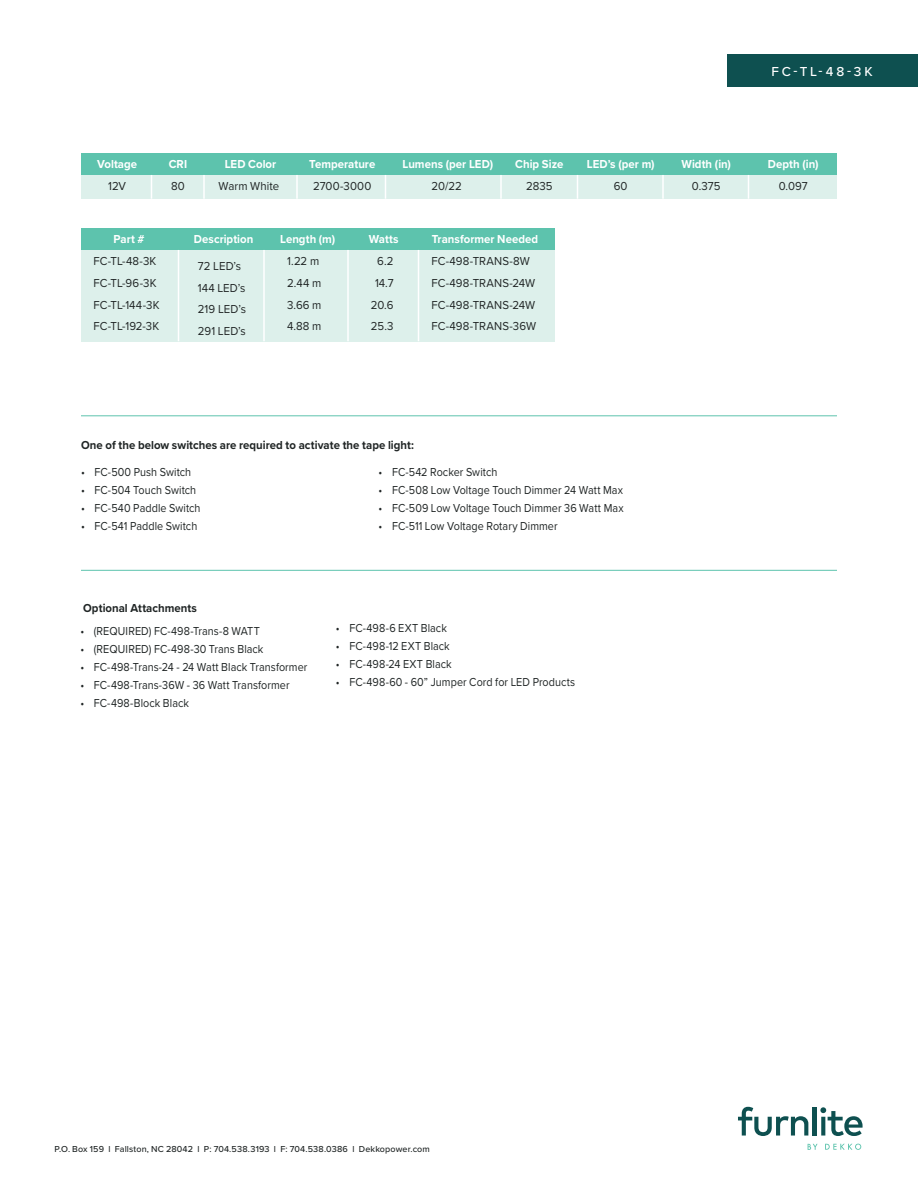
<style>
.page{position:relative;width:918px;height:1188px;background:#fff}
.page>*{position:absolute;margin:0;border:0;box-sizing:border-box;transform-origin:0 0}
.t1{font:500 13.5px "Proxima Nova";letter-spacing:.215em;color:#fff}
.t2{font:12px "Proxima Nova";letter-spacing:.005em;color:#202525;scale:.9 1}
.t3{font:12px "Proxima Nova";letter-spacing:.005em;color:#202525;scale:.95 1}
.t4{font:700 12px "Proxima Nova";letter-spacing:.005em;color:#fff;scale:.95 1}
.t5{font:700 12px "Proxima Nova";color:#202525;scale:.95 1}
.t6{font:500 9px "Proxima Nova";letter-spacing:.015em;color:#202525}
</style>
<div class="page">
<hr style="left:81px;top:570px;width:756px;height:1px;background:#5dc3ad">
<div style="left:81px;top:153px;width:756px;height:46px;background:#ddf0eb"></div>
<div style="left:81px;top:153px;width:756px;height:22px;background:#5dc3ad"></div>
<svg style="left:151px;top:175px;width:1px;height:24px"></svg>
<hr style="left:203px;top:175px;width:2px;height:24px;background:#fff">
<hr style="left:296px;top:175px;width:2px;height:24px;background:#fff">
<svg style="left:385px;top:175px;width:1px;height:24px"></svg>
<hr style="left:500px;top:175px;width:2px;height:24px;background:#fff">
<svg style="left:577px;top:175px;width:1px;height:24px"></svg>
<hr style="left:662px;top:175px;width:2px;height:24px;background:#fff">
<svg style="left:748px;top:175px;width:1px;height:24px"></svg>
<div style="left:81px;top:228px;width:474px;height:113px;background:#ddf0eb"></div>
<div style="left:81px;top:228px;width:474px;height:22px;background:#5dc3ad"></div>
<hr style="left:178px;top:250px;width:1px;height:91px;background:#fff">
<hr style="left:263px;top:250px;width:2px;height:91px;background:#fff">
<hr style="left:347px;top:250px;width:2px;height:91px;background:#fff">
<hr style="left:418px;top:250px;width:1px;height:91px;background:#fff">
<hr style="left:81px;top:415px;width:756px;height:1px;background:#5dc3ad">
<svg style="left:738px;top:1107px;width:70px;height:29px"></svg>
<hr style="left:813px;top:1107px;width:4px;height:29px;background:#0e5050">
<svg style="left:820px;top:1107px;width:43px;height:29px"></svg>
<svg style="left:825px;top:1144px;width:36px;height:6px"></svg>
<svg style="left:808px;top:1144px;width:10px;height:6px"></svg>
<div style="left:727px;top:54px;width:190px;height:32px;background:#0e5050"></div>
<p class="t4" style="left:97px;top:155px;width:44px">Voltage</p>
<p class="t3" style="left:108px;top:177px;width:20px">12V</p>
<p class="t4" style="left:169px;top:155px;width:21px">CRI</p>
<p class="t3" style="left:171px;top:177px;width:16px">80</p>
<p class="t4" style="left:225px;top:155px;width:56px">LED Color</p>
<p class="t3" style="left:219px;top:177px;width:65px">Warm White</p>
<p class="t4" style="left:309px;top:155px;width:71px">Temperature</p>
<p class="t3" style="left:313px;top:177px;width:63px">2700-3000</p>
<p class="t4" style="left:403px;top:155px;width:97px">Lumens (per LED)</p>
<p class="t3" style="left:432px;top:177px;width:34px">20/22</p>
<p class="t4" style="left:515px;top:155px;width:52px">Chip Size</p>
<p class="t3" style="left:526px;top:177px;width:29px">2835</p>
<p class="t4" style="left:113px;top:230px;width:34px">Part #</p>
<p class="t3" style="left:93px;top:252px;width:68px">FC-TL-48-3K</p>
<p class="t3" style="left:93px;top:274px;width:68px">FC-TL-96-3K</p>
<p class="t3" style="left:93px;top:296px;width:71px">FC-TL-144-3K</p>
<p class="t3" style="left:93px;top:318px;width:71px">FC-TL-192-3K</p>
<p class="t4" style="left:194px;top:230px;width:64px">Description</p>
<p class="t3" style="left:198px;top:257px;width:47px">72 LED’s</p>
<p class="t3" style="left:198px;top:279px;width:52px">144 LED’s</p>
<p class="t3" style="left:198px;top:300px;width:52px">219 LED’s</p>
<p class="t3" style="left:198px;top:322px;width:52px">291 LED’s</p>
<p class="t4" style="left:280px;top:230px;width:59px">Length (m)</p>
<p class="t3" style="left:287px;top:252px;width:35px">1.22 m</p>
<p class="t3" style="left:287px;top:274px;width:38px">2.44 m</p>
<p class="t3" style="left:287px;top:296px;width:38px">3.66 m</p>
<p class="t3" style="left:287px;top:318px;width:38px">4.88 m</p>
<p class="t4" style="left:369px;top:230px;width:33px">Watts</p>
<p class="t3" style="left:377px;top:252px;width:19px">6.2</p>
<p class="t3" style="left:375px;top:274px;width:21px">14.7</p>
<p class="t3" style="left:371px;top:296px;width:25px">20.6</p>
<p class="t3" style="left:371px;top:318px;width:25px">25.3</p>
<p class="t4" style="left:432px;top:230px;width:114px">Transformer Needed</p>
<p class="t3" style="left:431px;top:252px;width:105px">FC-498-TRANS-8W</p>
<p class="t3" style="left:431px;top:274px;width:111px">FC-498-TRANS-24W</p>
<p class="t3" style="left:431px;top:296px;width:111px">FC-498-TRANS-24W</p>
<p class="t3" style="left:431px;top:318px;width:112px">FC-498-TRANS-36W</p>
<p class="t4" style="left:587px;top:155px;width:73px">LED’s (per m)</p>
<p class="t3" style="left:614px;top:177px;width:16px">60</p>
<p class="t4" style="left:681px;top:155px;width:54px">Width (in)</p>
<p class="t3" style="left:692px;top:177px;width:32px">0.375</p>
<p class="t1" style="left:771px;top:62px;width:103px">FC-TL-48-3K</p>
<p class="t4" style="left:768px;top:155px;width:55px">Depth (in)</p>
<p class="t3" style="left:779px;top:177px;width:32px">0.097</p>
<p class="t5" style="left:81px;top:436px;width:352px">One of the below switches are required to activate the tape light:</p>
<p class="t2" style="left:81px;top:463px;width:124px">• FC-500 Push Switch</p>
<p class="t2" style="left:81px;top:481px;width:129px">• FC-504 Touch Switch</p>
<p class="t2" style="left:81px;top:499px;width:134px">• FC-540 Paddle Switch</p>
<p class="t2" style="left:81px;top:517px;width:131px">• FC-541 Paddle Switch</p>
<p class="t5" style="left:83px;top:599px;width:121px">Optional Attachments</p>
<p class="t2" style="left:80px;top:622px;width:201px">• (REQUIRED) FC-498-Trans-8 WATT</p>
<p class="t2" style="left:80px;top:640px;width:205px">• (REQUIRED) FC-498-30 Trans Black</p>
<p class="t2" style="left:80px;top:658px;width:254px">• FC-498-Trans-24 - 24 Watt Black Transformer</p>
<p class="t2" style="left:80px;top:676px;width:234px">• FC-498-Trans-36W - 36 Watt Transformer</p>
<p class="t2" style="left:80px;top:694px;width:122px">• FC-498-Block Black</p>
<p class="t2" style="left:379px;top:463px;width:134px">• FC-542 Rocker Switch</p>
<p class="t2" style="left:379px;top:481px;width:273px">• FC-508 Low Voltage Touch Dimmer 24 Watt Max</p>
<p class="t2" style="left:379px;top:499px;width:274px">• FC-509 Low Voltage Touch Dimmer 36 Watt Max</p>
<p class="t2" style="left:379px;top:517px;width:201px">• FC-511 Low Voltage Rotary Dimmer</p>
<p class="t2" style="left:336px;top:619px;width:125px">• FC-498-6 EXT Black</p>
<p class="t2" style="left:336px;top:637px;width:128px">• FC-498-12 EXT Black</p>
<p class="t2" style="left:336px;top:655px;width:130px">• FC-498-24 EXT Black</p>
<p class="t2" style="left:336px;top:673px;width:268px">• FC-498-60 - 60” Jumper Cord for LED Products</p>
<p class="t6" style="left:54px;top:1142px;width:377px">P.O. Box 159 l Fallston, NC 28042 l P: 704.538.3193 l F: 704.538.0386 l Dekkopower.com</p>
</div>
